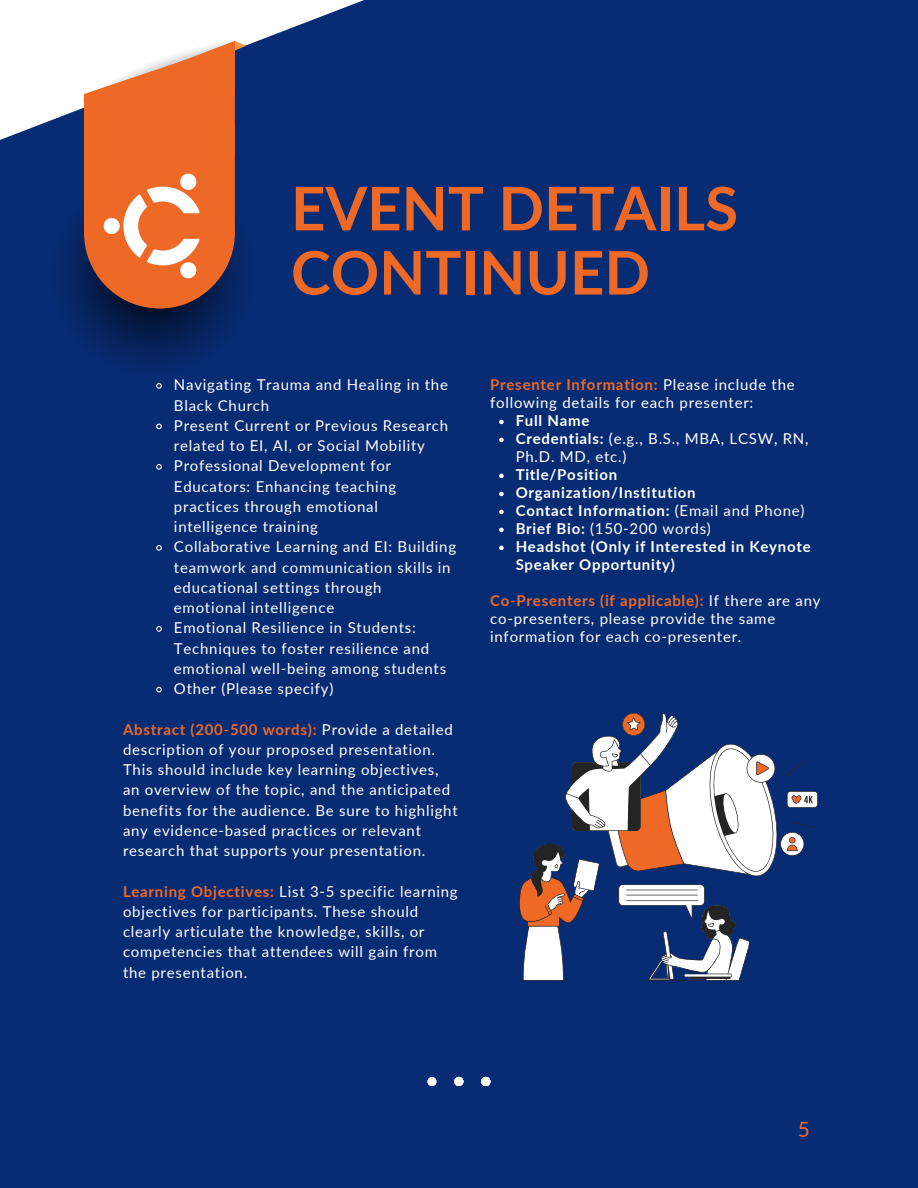
<style>
.page{position:relative;width:918px;height:1188px;background:#082c74}
.page>*{position:absolute;margin:0;border:0;box-sizing:border-box;transform-origin:0 0}
.t1{font:700 60px/64.2px "Lato";color:#ee6926}
.t2{font:21px "Lato";color:#ee6926}
.t3{font:15px/20.2px "Lato";letter-spacing:.05em;color:#fff}
.t4{font:700 15px/18px "Lato";letter-spacing:.05em;color:#fff}
.s1{font-weight:700;color:#ee6926}
.s2{font-weight:700}
.s3{font-weight:400}
</style>
<div class="page">
<svg style="left:156px;top:383px;width:6px;height:6px"></svg>
<svg style="left:156px;top:423px;width:6px;height:7px"></svg>
<svg style="left:156px;top:464px;width:6px;height:6px"></svg>
<svg style="left:156px;top:545px;width:6px;height:6px"></svg>
<svg style="left:156px;top:626px;width:6px;height:6px"></svg>
<svg style="left:156px;top:686px;width:6px;height:7px"></svg>
<svg style="left:499px;top:420px;width:5px;height:4px"></svg>
<svg style="left:499px;top:438px;width:5px;height:4px"></svg>
<svg style="left:499px;top:474px;width:5px;height:4px"></svg>
<svg style="left:499px;top:492px;width:5px;height:4px"></svg>
<svg style="left:499px;top:510px;width:5px;height:4px"></svg>
<svg style="left:499px;top:528px;width:5px;height:4px"></svg>
<svg style="left:499px;top:546px;width:5px;height:4px"></svg>
<svg style="left:0;top:0;width:364px;height:140px;fill:#fff"></svg>
<div style="left:77px;top:27px;width:159px;height:14px;background:#fff"></div>
<svg style="left:51px;top:41px;width:204px;height:324px"></svg>
<img style="left:103px;top:173px;width:107px;height:107px">
<svg style="left:428px;top:1077px;width:8px;height:9px"></svg>
<svg style="left:454px;top:1077px;width:9px;height:9px"></svg>
<svg style="left:481px;top:1077px;width:9px;height:9px"></svg>
<svg style="left:518px;top:713px;width:300px;height:268px"></svg>
<p class="t1" style="left:291px;top:175px;width:449px">EVENT DETAILS<br>CONTINUED</p>
<p class="t3" style="left:174px;top:374px;width:275px">Navigating Trauma and Healing in the<br>Black Church</p>
<p class="t3" style="left:174px;top:415px;width:276px">Present Current or Previous Research related to EI, AI, or Social Mobility</p>
<p class="t3" style="left:174px;top:455px;width:224px">Professional Development for<br>Educators: Enhancing teaching practices through emotional intelligence training</p>
<h1 class="t3" style="left:174px;top:536px;width:284px">Collaborative Learning and EI: Building teamwork and communication skills in educational settings through emotional intelligence</h1>
<p class="t3" style="left:174px;top:617px;width:274px">Emotional Resilience in Students:<br>Techniques to foster resilience and emotional well-being among students</p>
<p class="t3" style="left:174px;top:678px;width:161px">Other (Please specify)</p>
<p class="t3" style="left:123px;top:719px;width:336px"><span class="s1">Abstract (200-500 words):</span> Provide a detailed description of your proposed presentation.<br>This should include key learning objectives, an overview of the topic, and the anticipated benefits for the audience. Be sure to highlight any evidence-based practices or relevant research that supports your presentation.</p>
<p class="t3" style="left:123px;top:881px;width:336px"><span class="s1">Learning Objectives:</span> List 3-5 specific learning objectives for participants. These should clearly articulate the knowledge, skills, or competencies that attendees will gain from the presentation.</p>
<p class="t3" style="left:490px;top:376px;width:306px;line-height:18px"><span class="s1">Presenter Information:</span> Please include the following details for each presenter:</p>
<p class="t4" style="left:516px;top:412px;width:75px">Full Name</p>
<p class="t3" style="left:516px;top:430px;width:294px;line-height:18px"><span class="s2">Credentials:</span> (e.g., B.S., MBA, LCSW, RN,<br>Ph.D. MD, etc.)</p>
<p class="t4" style="left:516px;top:466px;width:103px">Title/Position</p>
<p class="t4" style="left:516px;top:484px;width:182px">Organization/Institution</p>
<p class="t4" style="left:516px;top:502px;width:290px">Contact Information: <span class="s3">(Email and Phone)</span></p>
<p class="t3" style="left:516px;top:518px;width:197px"><span class="s2">Brief Bio:</span> (150-200 words)</p>
<p class="t4" style="left:516px;top:538px;width:297px">Headshot (Only if Interested in Keynote<br>Speaker Opportunity)</p>
<p class="t3" style="left:490px;top:592px;width:332px;line-height:18px"><span class="s1">Co-Presenters (if applicable):</span> If there are any co-presenters, please provide the same information for each co-presenter.</p>
<h2 class="t2" style="left:798px;top:1116px;width:14px">5</h2>
</div>
